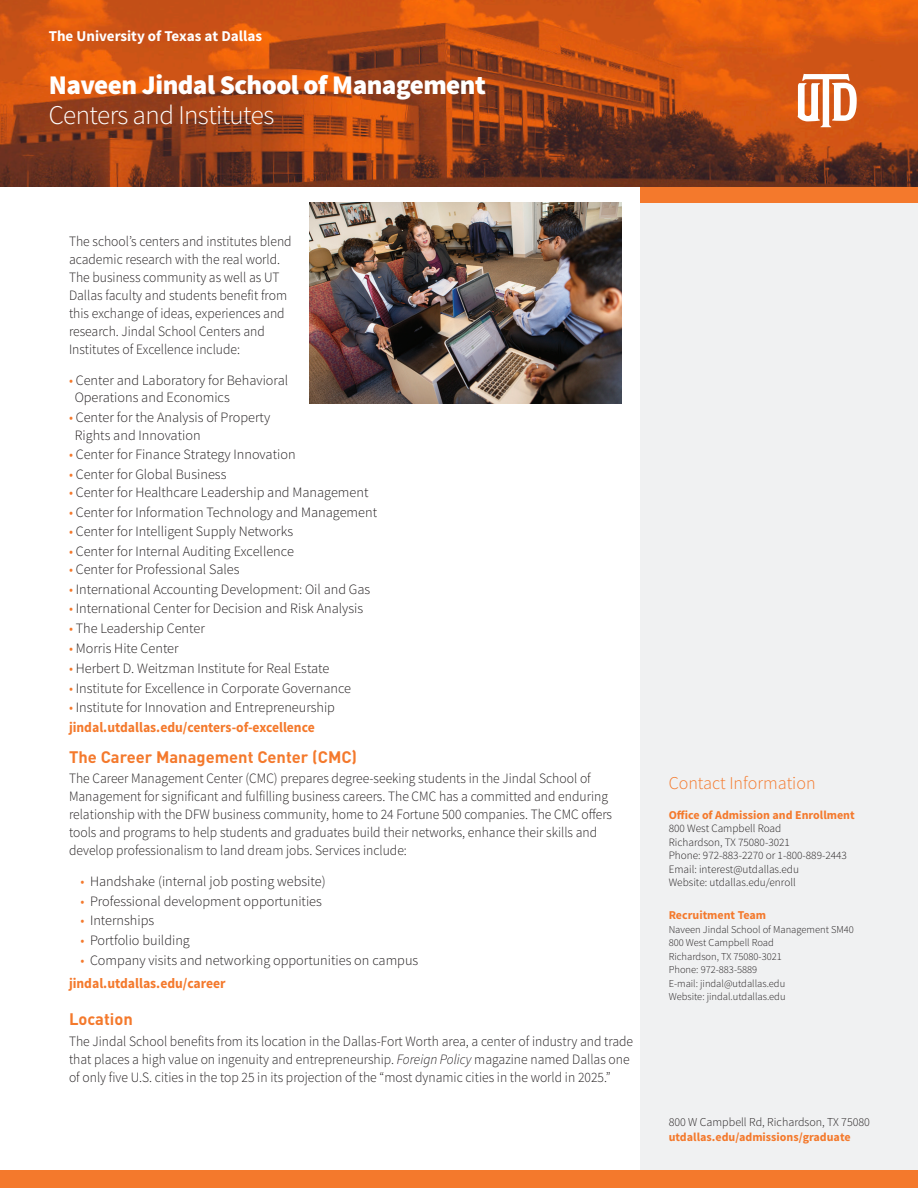
<style>
.page{position:relative;width:918px;height:1188px;background:#fff}
.page>*{position:absolute;margin:0;border:0;box-sizing:border-box;transform-origin:0 0}
.yourName{font:900 27px "Source Sans Pro";letter-spacing:-.02em;color:#fff}
.yourPosition{font:300 27px "Source Sans Pro";letter-spacing:-.02em;color:#fff}
.head1{font:300 18px "Source Sans Pro";color:#f4792c}
.t1{font:700 16.5px "DIN Pro";color:#f4792c}
.cvTitle{font:700 15px "Source Sans Pro";color:#fff}
.t2{font:300 14.25px/18px "Source Sans Pro";color:#231f20;scale:.96 1}
.t3{font:300 14.25px/17.7px "Source Sans Pro";color:#231f20}
.t4{font:700 14.25px "Source Sans Pro";color:#f4792c;scale:.96 1}
.address{font:300 12px/15px "Source Sans Pro";color:#231f20}
.para{font:700 12px "Source Sans Pro";color:#f4792c}
.para-2{font:300 11.25px/13.5px "Source Sans Pro";color:#231f20}
.para-3{font:300 10.5px/13.5px "Source Sans Pro";color:#231f20}
.s1{color:#f4792c}
.s2{font-style:italic}
.s3{font-weight:700;color:#f4792c}
</style>
<div class="page">
<img style="left:0;top:0;width:918px;height:187px">
<div style="left:640px;top:201px;width:278px;height:969px;background:#f0f1f2"></div>
<div style="left:640px;top:187px;width:278px;height:15px;background:#f4792c"></div>
<div style="left:0;top:1170px;width:918px;height:18px;background:#f4792c"></div>
<svg style="left:798px;top:74px;width:59px;height:53px"></svg>
<img style="left:309px;top:202px;width:313px;height:201px">
<p class="cvTitle" style="left:49px;top:27px;width:215px">The University of Texas at Dallas</p>
<p class="yourName" style="left:49px;top:67px;width:439px">Naveen Jindal School of Management</p>
<p class="yourPosition" style="left:49px;top:99px;width:227px">Centers and Institutes</p>
<p class="t2" style="left:69px;top:232px;width:234px">The school’s centers and institutes blend academic research with the real world.<br>The business community as well as UT Dallas faculty and students benefit from this exchange of ideas, experiences and research. Jindal School Centers and Institutes of Excellence include:</p>
<p class="t3" style="left:75px;top:371px;width:215px;text-indent:-6px"><span class="s1">•</span> Center and Laboratory for Behavioral<br>Operations and Economics</p>
<p class="t3" style="left:75px;top:408px;width:197px;text-indent:-6px"><span class="s1">•</span> Center for the Analysis of Property<br>Rights and Innovation</p>
<p class="t3" style="left:69px;top:446px;width:228px"><span class="s1">•</span> Center for Finance Strategy Innovation</p>
<p class="t3" style="left:69px;top:466px;width:159px"><span class="s1">•</span> Center for Global Business</p>
<p class="t3" style="left:69px;top:483px;width:301px"><span class="s1">•</span> Center for Healthcare Leadership and Management</p>
<p class="t3" style="left:69px;top:503px;width:310px"><span class="s1">•</span> Center for Information Technology and Management</p>
<p class="t3" style="left:69px;top:523px;width:226px"><span class="s1">•</span> Center for Intelligent Supply Networks</p>
<p class="t3" style="left:69px;top:543px;width:226px"><span class="s1">•</span> Center for Internal Auditing Excellence</p>
<p class="t3" style="left:69px;top:560px;width:172px"><span class="s1">•</span> Center for Professional Sales</p>
<p class="t3" style="left:69px;top:580px;width:303px"><span class="s1">•</span> International Accounting Development: Oil and Gas</p>
<p class="t3" style="left:69px;top:600px;width:296px"><span class="s1">•</span> International Center for Decision and Risk Analysis</p>
<p class="t3" style="left:69px;top:620px;width:137px"><span class="s1">•</span> The Leadership Center</p>
<p class="t3" style="left:69px;top:639px;width:111px"><span class="s1">•</span> Morris Hite Center</p>
<p class="t3" style="left:69px;top:659px;width:262px"><span class="s1">•</span> Herbert D. Weitzman Institute for Real Estate</p>
<p class="t3" style="left:69px;top:679px;width:284px"><span class="s1">•</span> Institute for Excellence in Corporate Governance</p>
<p class="t3" style="left:69px;top:699px;width:268px"><span class="s1">•</span> Institute for Innovation and Entrepreneurship</p>
<p class="t4" style="left:69px;top:719px;width:258px">jindal.utdallas.edu/centers-of-excellence</p>
<p class="t1" style="left:69px;top:746px;width:290px">The Career Management Center (CMC)</p>
<p class="t2" style="left:69px;top:770px;width:567px">The Career Management Center (CMC) prepares degree-seeking students in the Jindal School of Management for significant and fulfilling business careers. The CMC has a committed and enduring relationship with the DFW business community, home to 24 Fortune 500 companies. The CMC offers tools and programs to help students and graduates build their networks, enhance their skills and develop professionalism to land dream jobs. Services include:</p>
<p class="t3" style="left:80px;top:872px;width:247px"><span class="s1">•</span> Handshake (internal job posting website)</p>
<p class="t3" style="left:80px;top:892px;width:243px"><span class="s1">•</span> Professional development opportunities</p>
<p class="t3" style="left:80px;top:912px;width:75px"><span class="s1">•</span> Internships</p>
<p class="t3" style="left:80px;top:932px;width:111px"><span class="s1">•</span> Portfolio building</p>
<p class="t3" style="left:80px;top:951px;width:339px"><span class="s1">•</span> Company visits and networking opportunities on campus</p>
<p class="t4" style="left:69px;top:974px;width:165px">jindal.utdallas.edu/career</p>
<p class="t1" style="left:69px;top:1008px;width:65px">Location</p>
<p class="t2" style="left:69px;top:1032px;width:589px">The Jindal School benefits from its location in the Dallas-Fort Worth area, a center of industry and trade that places a high value on ingenuity and entrepreneurship. <span class="s2">Foreign Policy</span> magazine named Dallas one of only five U.S. cities in the top 25 in its projection of the “most dynamic cities in the world in 2025.”</p>
<p class="head1" style="left:669px;top:772px;width:148px">Contact Information</p>
<p class="para" style="left:669px;top:807px;width:188px">Office of Admission and Enrollment</p>
<p class="para-2" style="left:669px;top:822px;width:180px">800 West Campbell Road<br>Richardson, TX 75080-3021<br>Phone: 972-883-2270 or 1-800-889-2443<br>Email: interest@utdallas.edu<br>Website: utdallas.edu/enroll</p>
<p class="para" style="left:669px;top:907px;width:99px">Recruitment Team</p>
<p class="para-3" style="left:669px;top:923px;width:187px">Naveen Jindal School of Management SM40<br>800 West Campbell Road<br>Richardson, TX 75080-3021<br>Phone: 972-883-5889<br>E-mail: jindal@utdallas.edu<br>Website: jindal.utdallas.edu</p>
<p class="address" style="left:669px;top:1115px;width:203px">800 W Campbell Rd, Richardson, TX 75080 <span class="s3">utdallas.edu/admissions/graduate</span></p>
</div>
